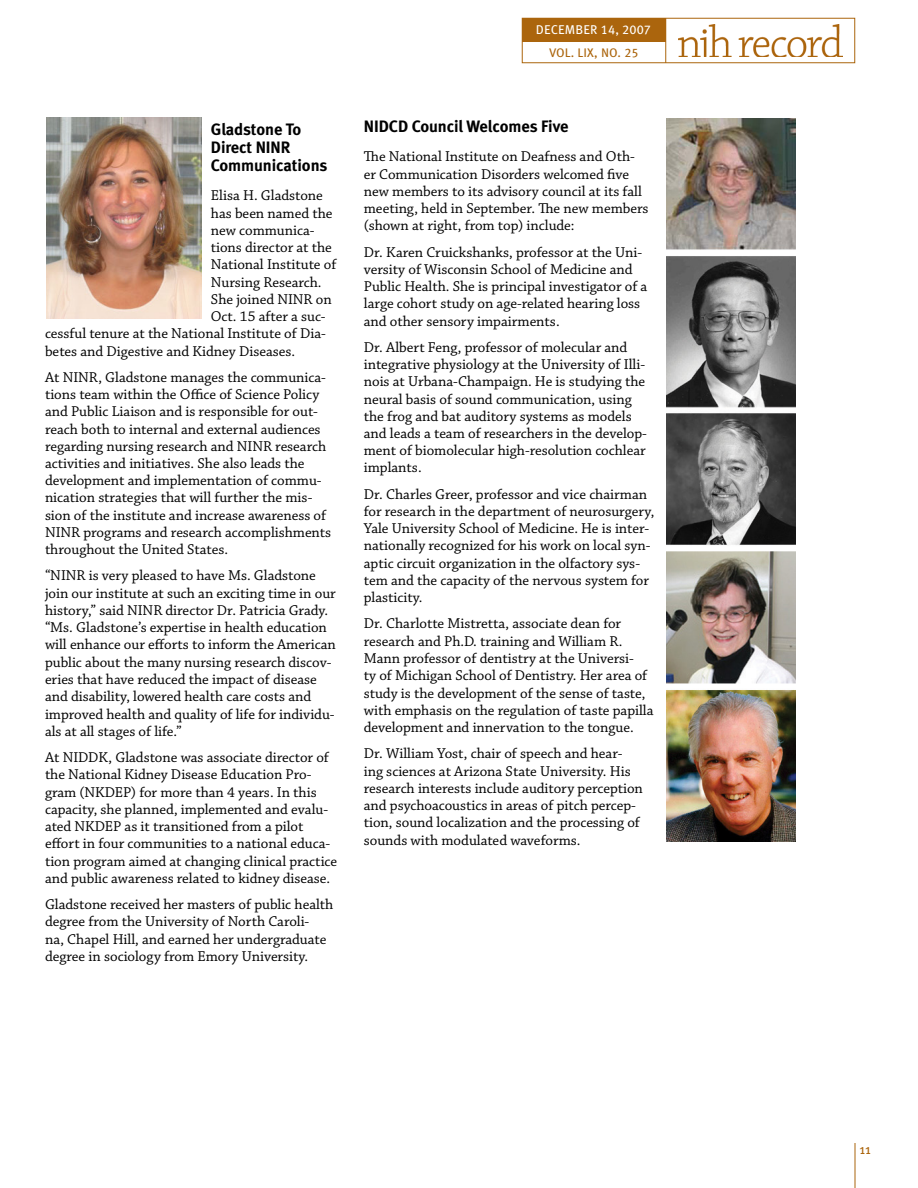
<style>
.page{position:relative;width:918px;height:1188px;background:#fff}
.page>*{position:absolute;margin:0;border:0;box-sizing:border-box;transform-origin:0 0}
.Headline_2__without{font:700 16.5px/18px "Meta";letter-spacing:-.005em;color:#000}
.Body_Text_2{font:15px/17.2px "Chaparral Pro";letter-spacing:-.005em;color:#000}
.t1{font:13.5px "Meta";color:#ab650d}
.t2{font:12.75px "Meta Book LF Caps";letter-spacing:.01em;color:#fff}
.t3{font:12.45px "Meta Book LF Caps";letter-spacing:.01em;color:#ab650d}
</style>
<div class="page">
<img style="left:666px;top:118px;width:130px;height:724px">
<hr style="left:855px;top:1143px;width:1px;height:45px;background:#ab650d">
<img style="left:46px;top:117px;width:156px;height:202px">
<div style="left:522px;top:18px;width:333px;height:45px;background:#fff;border:1px solid #ab650d"></div>
<div style="left:522px;top:18px;width:144px;height:24px;background:#ab650d"></div>
<hr style="left:665px;top:18px;width:1px;height:45px;background:#ab650d">
<img style="left:679px;top:25px;width:163px;height:32px">
<p class="Headline_2__without" style="left:211px;top:120px;width:118px">Gladstone To<br>Direct NINR<br>Communications</p>
<p class="Body_Text_2" style="left:211px;top:187px;width:114px">Elisa H. Gladstone</p>
<p class="Body_Text_2" style="left:211px;top:205px;width:123px">has been named the</p>
<p class="Body_Text_2" style="left:211px;top:222px;width:105px">new communica-</p>
<p class="Body_Text_2" style="left:211px;top:239px;width:123px">tions director at the</p>
<p class="Body_Text_2" style="left:211px;top:256px;width:127px">National Institute of</p>
<p class="Body_Text_2" style="left:211px;top:274px;width:112px">Nursing Research.</p>
<p class="Body_Text_2" style="left:211px;top:291px;width:122px">She joined NINR on</p>
<p class="Body_Text_2" style="left:211px;top:308px;width:116px">Oct. 15 after a suc-</p>
<p class="Body_Text_2" style="left:45px;top:325px;width:282px">cessful tenure at the National Institute of Dia-</p>
<p class="Body_Text_2" style="left:45px;top:343px;width:252px">betes and Digestive and Kidney Diseases.</p>
<p class="Body_Text_2" style="left:45px;top:369px;width:288px">At NINR, Gladstone manages the communica&shy;tions team within the Office of Science Policy and Public Liaison and is responsible for out&shy;reach both to internal and external audiences regarding nursing research and NINR research activities and initiatives. She also leads the development and implementation of commu&shy;nication strategies that will further the mis&shy;sion of the institute and increase awareness of NINR programs and research accomplishments throughout the United States.</p>
<p class="Body_Text_2" style="left:45px;top:568px;width:292px">“NINR is very pleased to have Ms. Gladstone join our institute at such an exciting time in our history,” said NINR director Dr. Patricia Grady. “Ms. Gladstone’s expertise in health education will enhance our efforts to inform the American public about the many nursing research discov&shy;eries that have reduced the impact of disease and disability, lowered health care costs and improved health and quality of life for individu&shy;als at all stages of life.”</p>
<p class="Body_Text_2" style="left:45px;top:749px;width:294px">At NIDDK, Gladstone was associate director of the National Kidney Disease Education Pro&shy;gram (NKDEP) for more than 4 years. In this capacity, she planned, implemented and evalu&shy;ated NKDEP as it transitioned from a pilot effort in four communities to a national educa&shy;tion program aimed at changing clinical practice and public awareness related to kidney disease.</p>
<p class="Body_Text_2" style="left:45px;top:896px;width:290px">Gladstone received her masters of public health degree from the University of North Caroli-<br>na, Chapel Hill, and earned her undergraduate degree in sociology from Emory University.</p>
<p class="t2" style="left:536px;top:22px;width:117px">DECEMBER 14, 2007</p>
<p class="t3" style="left:550px;top:45px;width:90px">VOL. LIX, NO. 25</p>
<p class="Headline_2__without" style="left:364px;top:117px;width:206px">NIDCD Council Welcomes Five</p>
<p class="Body_Text_2" style="left:364px;top:148px;width:286px">The National Institute on Deafness and Oth&shy;er Communication Disorders welcomed five new members to its advisory council at its fall meeting, held in September. The new members (shown at right, from top) include:</p>
<p class="Body_Text_2" style="left:364px;top:244px;width:285px">Dr. Karen Cruickshanks, professor at the Uni&shy;versity of Wisconsin School of Medicine and Public Health. She is principal investigator of a large cohort study on age-related hearing loss and other sensory impairments.</p>
<p class="Body_Text_2" style="left:364px;top:339px;width:285px">Dr. Albert Feng, professor of molecular and integrative physiology at the University of Illi&shy;nois at Urbana-Champaign. He is studying the neural basis of sound communication, using the frog and bat auditory systems as models and leads a team of researchers in the develop&shy;ment of biomolecular high-resolution cochlear implants.</p>
<p class="Body_Text_2" style="left:364px;top:486px;width:292px">Dr. Charles Greer, professor and vice chairman for research in the department of neurosurgery, Yale University School of Medicine. He is inter&shy;nationally recognized for his work on local syn&shy;aptic circuit organization in the olfactory sys&shy;tem and the capacity of the nervous system for plasticity.</p>
<p class="Body_Text_2" style="left:364px;top:616px;width:291px">Dr. Charlotte Mistretta, associate dean for research and Ph.D. training and William R.<br>Mann professor of dentistry at the Universi-<br>ty of Michigan School of Dentistry. Her area of study is the development of the sense of taste, with emphasis on the regulation of taste papilla development and innervation to the tongue.</p>
<p class="Body_Text_2" style="left:364px;top:745px;width:281px">Dr. William Yost, chair of speech and hear&shy;ing sciences at Arizona State University. His research interests include auditory perception and psychoacoustics in areas of pitch percep&shy;tion, sound localization and the processing of sounds with modulated waveforms.</p>
<p class="t1" style="left:860px;top:1141px;width:13px">11</p>
</div>
